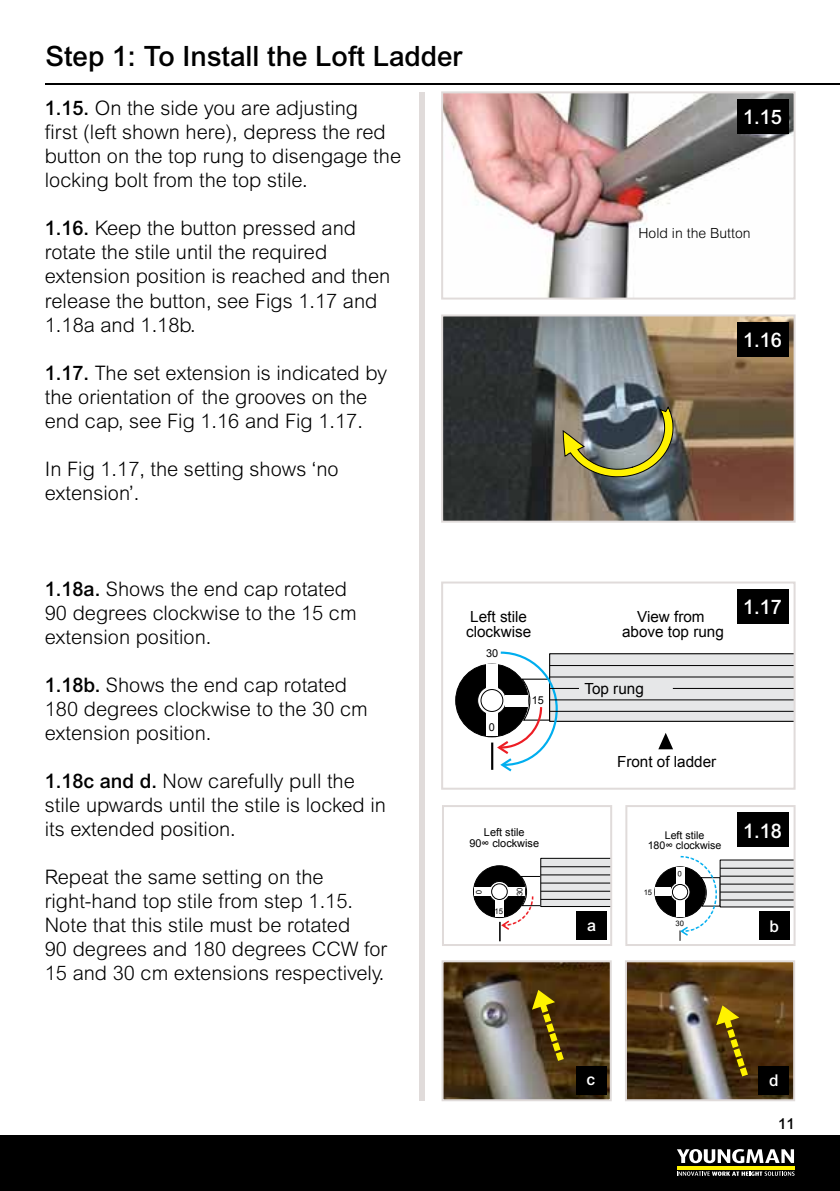
<style>
.page{position:relative;width:840px;height:1191px;background:#fff}
.page>*{position:absolute;margin:0;border:0;box-sizing:border-box;transform-origin:0 0}
.t1{font:500 28px "Arial MT Std";color:#000}
.t2{font:300 20px/24px "Arial MT Std";color:#000}
.t3{font:500 20px "Arial MT Std";color:#fff}
.t4{font:500 16.2px "Arial MT Std";color:#fff}
.t5{font:15.4px/15.4px "Arial";color:#000;text-align:center}
.t6{font:500 15px "Arial MT Std";color:#000}
.t7{font:300 14px "Arial MT Std";color:#000}
.t8{font:11px/11px "Arial";color:#000;text-align:center}
.t9{font:10.6px/10.6px "Arial";color:#000;text-align:center}
.t10{font:7.8px "Arial";color:#000}
.t11{font:7.6px "Arial";color:#000}
.s1{font-weight:500}
</style>
<div class="page">
<div style="left:0;top:1135px;width:839px;height:56px;background:#000"></div>
<hr style="left:676px;top:1166px;width:118px;height:3px;background:#fff200">
<svg style="left:677px;top:1149px;width:116px;height:14px"></svg>
<svg style="left:677px;top:1171px;width:117px;height:4px"></svg>
<div style="left:418px;top:92px;width:6px;height:1008px;background:#e0dbda"></div>
<img style="left:444px;top:94px;width:348px;height:202px">
<div style="left:441px;top:91px;width:354px;height:208px;border:2px solid #e0dbda"></div>
<img style="left:444px;top:317px;width:348px;height:202px">
<img style="left:562px;top:406px;width:111px;height:71px">
<div style="left:441px;top:314px;width:354px;height:208px;border:2px solid #e0dbda"></div>
<div style="left:455px;top:664px;width:73px;height:73px;background:#000;border-radius:50%"></div>
<svg style="left:477px;top:686px;width:29px;height:29px"></svg>
<div style="left:477px;top:686px;width:29px;height:29px;border:1px solid #000;border-radius:50%"></div>
<div style="left:485px;top:664px;width:12px;height:72px;background:#fff"></div>
<div style="left:480px;top:689px;width:22px;height:22px;background:#fff;border-radius:50%"></div>
<div style="left:480px;top:689px;width:23px;height:22px;border:1px solid #000;border-radius:50%"></div>
<svg style="left:495px;top:651px;width:297px;height:121px"></svg>
<hr style="left:491px;top:742px;width:2px;height:28px;background:#000">
<div style="left:441px;top:581px;width:354px;height:208px;border:2px solid #e0dbda"></div>
<div style="left:736px;top:99px;width:51px;height:34px;background:#000"></div>
<div style="left:736px;top:322px;width:51px;height:34px;background:#000"></div>
<div style="left:736px;top:589px;width:51px;height:34px;background:#000"></div>
<div style="left:654px;top:867px;width:51px;height:50px;background:#000;border-radius:50%"></div>
<svg style="left:669px;top:882px;width:20px;height:20px"></svg>
<div style="left:669px;top:882px;width:20px;height:20px;border:1px solid #000;border-radius:50%"></div>
<div style="left:672px;top:884px;width:15px;height:16px;border:1px solid #000;border-radius:50%"></div>
<div style="left:655px;top:888px;width:15px;height:8px;background:#fff"></div>
<div style="left:625px;top:805px;width:170px;height:141px;border:2px solid #e0dbda"></div>
<img style="left:627px;top:963px;width:164px;height:135px">
<div style="left:624px;top:960px;width:170px;height:141px;border:2px solid #e0dbda"></div>
<div style="left:473px;top:865px;width:52px;height:52px;background:#000;border-radius:50%"></div>
<svg style="left:489px;top:881px;width:20px;height:21px"></svg>
<div style="left:488px;top:881px;width:21px;height:21px;border:1px solid #000;border-radius:50%"></div>
<div style="left:474px;top:887px;width:50px;height:9px;background:#fff"></div>
<div style="left:491px;top:884px;width:16px;height:15px;background:#fff;border-radius:50%"></div>
<div style="left:491px;top:883px;width:16px;height:16px;border:1px solid #000;border-radius:50%"></div>
<div style="left:495px;top:900px;width:8px;height:17px;background:#fff"></div>
<svg style="left:499px;top:858px;width:110px;height:83px"></svg>
<div style="left:441px;top:805px;width:171px;height:141px;border:2px solid #e0dbda"></div>
<img style="left:444px;top:963px;width:164px;height:135px">
<div style="left:441px;top:960px;width:170px;height:141px;border:2px solid #e0dbda"></div>
<div style="left:758px;top:1066px;width:30px;height:28px;background:#000"></div>
<div style="left:576px;top:912px;width:30px;height:28px;background:#000"></div>
<div style="left:575px;top:1066px;width:31px;height:28px;background:#000"></div>
<div style="left:736px;top:812px;width:51px;height:35px;background:#000"></div>
<svg style="left:531px;top:989px;width:37px;height:78px;background:#675213"></svg>
<svg style="left:715px;top:1005px;width:37px;height:78px;background:#6f5715"></svg>
<hr style="left:45px;top:83px;width:794px;height:1px;background:#000">
<svg style="left:675px;top:855px;width:119px;height:85px"></svg>
<h1 class="t1" style="left:45px;top:39px;width:418px">Step 1: To Install the Loft Ladder</h1>
<p class="t2" style="left:45px;top:96px;width:357px"><span class="s1">1.15.</span> On the side you are adjusting<br>first (left shown here), depress the red button on the top rung to disengage the locking bolt from the top stile.</p>
<p class="t2" style="left:45px;top:216px;width:347px"><span class="s1">1.16.</span> Keep the button pressed and rotate the stile until the required extension position is reached and then release the button, see Figs 1.17 and<br>1.18a and 1.18b.</p>
<p class="t2" style="left:45px;top:360px;width:343px"><span class="s1">1.17.</span> The set extension is indicated by the orientation of the grooves on the end cap, see Fig 1.16 and Fig 1.17.</p>
<p class="t2" style="left:45px;top:456px;width:295px">In Fig 1.17, the setting shows ‘no extension’.</p>
<p class="t3" style="left:742px;top:105px;width:40px">1.15</p>
<p class="t7" style="left:638px;top:225px;width:114px">Hold in the Button</p>
<p class="t3" style="left:742px;top:328px;width:40px">1.16</p>
<p class="t2" style="left:45px;top:576px;width:313px"><span class="s1">1.18a.</span> Shows the end cap rotated<br>90 degrees clockwise to the 15 cm extension position.</p>
<p class="t2" style="left:45px;top:672px;width:324px"><span class="s1">1.18b.</span> Shows the end cap rotated<br>180 degrees clockwise to the 30 cm extension position.</p>
<p class="t2" style="left:45px;top:768px;width:342px"><span class="s1">1.18c and d.</span> Now carefully pull the stile upwards until the stile is locked in its extended position.</p>
<p class="t2" style="left:45px;top:864px;width:343px">Repeat the same setting on the right-hand top stile from step 1.15.<br>Note that this stile must be rotated<br>90 degrees and 180 degrees CCW for 15 and 30 cm extensions respectively.</p>
<p class="t5" style="left:466px;top:609px;width:67px;text-align:left">Left stile clockwise</p>
<p class="t8" style="left:483px;top:631px;width:42px">Left stile</p>
<p class="t8" style="left:486px;top:647px;width:14px">30</p>
<p class="t8" style="left:488px;top:721px;width:8px">0</p>
<p class="t10" style="left:527px;top:691px;width:10px">15</p>
<p class="t8" style="left:531px;top:695px;width:14px">15</p>
<p class="t8" style="left:469px;top:827px;width:71px">Left stile<br>90∞ clockwise</p>
<p class="t10" style="left:483px;top:889px;width:6px;rotate:90deg">0</p>
<p class="t10" style="left:494px;top:906px;width:10px">15</p>
<p class="t10" style="left:514px;top:896px;width:10px;rotate:-90deg">30</p>
<p class="t5" style="left:621px;top:609px;width:103px">View from above top rung</p>
<p class="t8" style="left:603px;top:631px;width:50px">View from</p>
<p class="t5" style="left:584px;top:681px;width:61px">Top rung</p>
<p class="t8" style="left:565px;top:682px;width:44px">Top rung</p>
<p class="t3" style="left:742px;top:595px;width:40px">1.17</p>
<p class="t5" style="left:616px;top:754px;width:101px">Front of ladder</p>
<p class="t4" style="left:586px;top:915px;width:10px">a</p>
<p class="t9" style="left:647px;top:829px;width:75px">Left stile<br>180∞ clockwise</p>
<p class="t11" style="left:643px;top:887px;width:10px">15</p>
<p class="t11" style="left:681px;top:878px;width:6px;rotate:-180deg">0</p>
<p class="t3" style="left:742px;top:818px;width:40px">1.18</p>
<p class="t4" style="left:769px;top:917px;width:11px">b</p>
<p class="t4" style="left:586px;top:1069px;width:10px">c</p>
<p class="t4" style="left:768px;top:1071px;width:11px">d</p>
<p class="t6" style="left:777px;top:1115px;width:18px">11</p>
</div>
